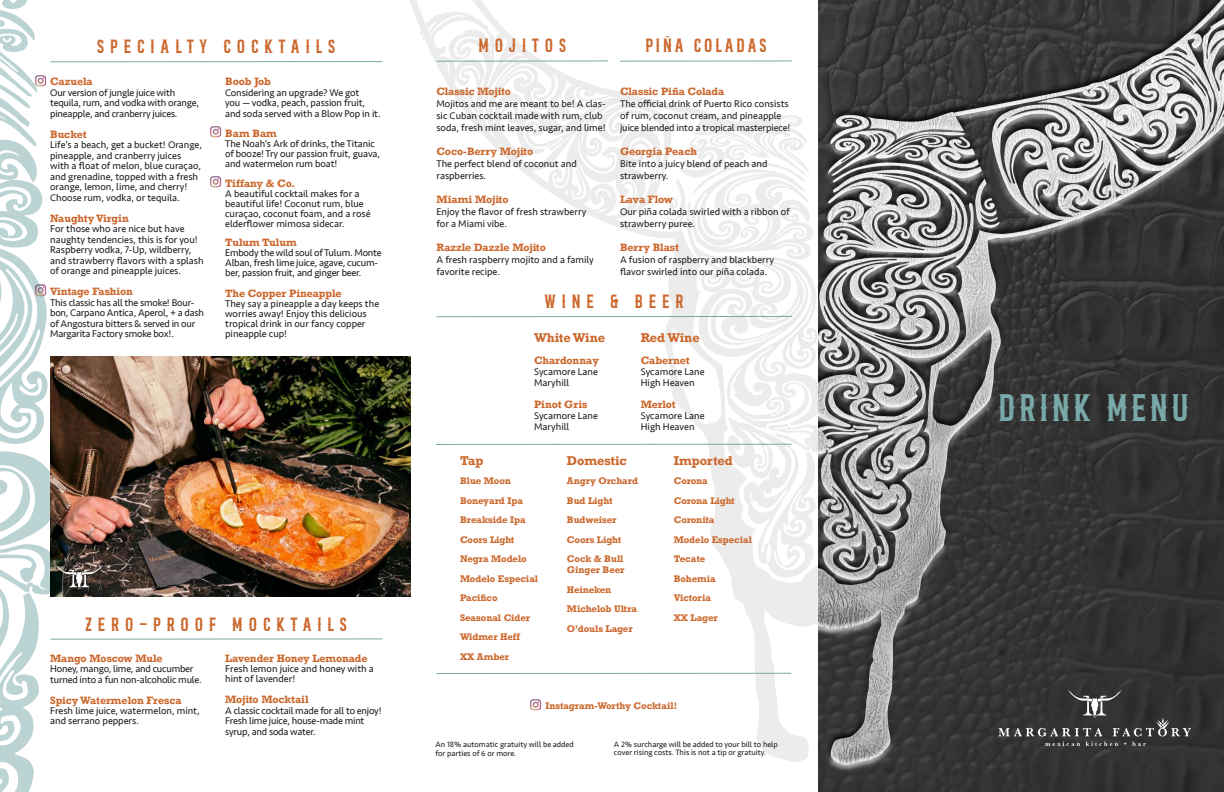
<style>
.page{position:relative;width:1224px;height:792px;background:#fff}
.page>*{position:absolute;margin:0;border:0;box-sizing:border-box;transform-origin:0 0}
.t1{font:40px "Bronco";letter-spacing:.1em;color:#78a8a8}
.t2{font:20px "Bronco";letter-spacing:.3em;color:#cc682d}
.t3{font:20px "Bronco";letter-spacing:.15em;color:#cc682d}
.t4{font:700 12px "Rockwell";letter-spacing:-.01em;color:#cc682d}
.t5{font:10px/10.5px "Seravek";color:#231f20}
.t6{font:10px/10.5px "Seravek";letter-spacing:-.02em;color:#231f20}
.t7{font:700 10px "Rockwell";letter-spacing:-.01em;color:#cc682d}
.t8{font:700 9px/19.5px "Rockwell";letter-spacing:-.01em;color:#cc682d}
.t9{font:8px/9.6px "Seravek";color:#231f20}
</style>
<div class="page">
<svg style="left:420px;top:11px;width:399px;height:751px"></svg>
<svg style="left:0;top:0;width:62px;height:792px"></svg>
<hr style="left:51px;top:61px;width:331px;height:1px;background:#78a8a8">
<hr style="left:436px;top:60px;width:172px;height:2px;background:#78a8a8">
<hr style="left:436px;top:316px;width:356px;height:1px;background:#78a8a8">
<hr style="left:436px;top:444px;width:356px;height:1px;background:#78a8a8">
<img style="left:50px;top:357px;width:360px;height:239px">
<hr style="left:436px;top:673px;width:355px;height:1px;background:#78a8a8">
<hr style="left:620px;top:60px;width:172px;height:2px;background:#78a8a8">
<svg style="left:55px;top:564px;width:49px;height:25px"></svg>
<hr style="left:51px;top:638px;width:331px;height:2px;background:#78a8a8">
<img style="left:819px;top:0;width:405px;height:792px">
<svg style="left:999px;top:690px;width:192px;height:56px;background:#414141"></svg>
<img style="left:33px;top:73px;width:14px;height:14px">
<img style="left:33px;top:283px;width:14px;height:14px">
<img style="left:210px;top:126px;width:12px;height:12px">
<img style="left:210px;top:176px;width:12px;height:12px">
<img style="left:528px;top:697px;width:15px;height:14px">
<h2 class="t2" style="left:97px;top:37px;width:239px">SPECIALTY COCKTAILS</h2>
<p class="t7" style="left:50px;top:75px;width:44px">Cazuela</p>
<p class="t6" style="left:50px;top:87px;width:150px">Our version of jungle juice with tequila, rum, and vodka with orange, pineapple, and cranberry juices.</p>
<p class="t7" style="left:50px;top:127px;width:38px">Bucket</p>
<p class="t5" style="left:50px;top:139px;width:153px">Life’s a beach, get a bucket! Orange, pineapple, and cranberry juices with a float of melon, blue curaçao, and grenadine, topped with a fresh orange, lemon, lime, and cherry!<br>Choose rum, vodka, or tequila.</p>
<p class="t7" style="left:50px;top:211px;width:80px">Naughty Virgin</p>
<p class="t5" style="left:50px;top:223px;width:155px">For those who are nice but have naughty tendencies, this is for you!<br>Raspberry vodka, 7-Up, wildberry, and strawberry flavors with a splash of orange and pineapple juices.</p>
<p class="t7" style="left:50px;top:285px;width:84px">Vintage Fashion</p>
<p class="t6" style="left:50px;top:297px;width:156px">This classic has all the smoke! Bour&shy;bon, Carpano Antica, Aperol, + a dash of Angostura bitters &amp; served in our Margarita Factory smoke box!.</p>
<p class="t7" style="left:225px;top:75px;width:47px">Boob Job</p>
<p class="t5" style="left:225px;top:87px;width:157px">Considering an upgrade? We got<br>you — vodka, peach, passion fruit, and soda served with a Blow Pop in it.</p>
<p class="t7" style="left:225px;top:127px;width:53px">Bam Bam</p>
<p class="t5" style="left:225px;top:139px;width:156px;line-height:10px">The Noah’s Ark of drinks, the Titanic of booze! Try our passion fruit, guava, and watermelon rum boat!</p>
<p class="t7" style="left:225px;top:177px;width:72px">Tiffany &amp; Co.</p>
<p class="t5" style="left:225px;top:189px;width:147px;line-height:10px">A beautiful cocktail makes for a beautiful life! Coconut rum, blue curaçao, coconut foam, and a rosé elderflower mimosa sidecar.</p>
<p class="t7" style="left:225px;top:236px;width:73px">Tulum Tulum</p>
<p class="t6" style="left:225px;top:248px;width:158px;line-height:10px">Embody the wild soul of Tulum. Monte<br>Alban, fresh lime juice, agave, cucum&shy;ber, passion fruit, and ginger beer.</p>
<p class="t7" style="left:225px;top:286px;width:118px">The Copper Pineapple</p>
<p class="t5" style="left:225px;top:298px;width:156px;line-height:10.2px">They say a pineapple a day keeps the worries away! Enjoy this delicious tropical drink in our fancy copper pineapple cup!</p>
<h2 class="t2" style="left:85px;top:614px;width:263px">ZERO-PROOF MOCKTAILS</h2>
<p class="t7" style="left:50px;top:652px;width:114px">Mango Moscow Mule</p>
<p class="t6" style="left:50px;top:664px;width:153px">Honey, mango, lime, and cucumber turned into a fun non-alcoholic mule.</p>
<p class="t7" style="left:50px;top:694px;width:133px">Spicy Watermelon Fresca</p>
<p class="t5" style="left:50px;top:705px;width:151px">Fresh lime juice, watermelon, mint, and serrano peppers.</p>
<p class="t7" style="left:225px;top:652px;width:144px">Lavender Honey Lemonade</p>
<p class="t5" style="left:225px;top:664px;width:150px;line-height:10px">Fresh lemon juice and honey with a hint of lavender!</p>
<p class="t7" style="left:225px;top:693px;width:85px">Mojito Mocktail</p>
<p class="t6" style="left:225px;top:705px;width:158px">A classic cocktail made for all to enjoy!<br>Fresh lime juice, house-made mint syrup, and soda water.</p>
<h2 class="t2" style="left:478px;top:36px;width:89px">MOJITOS</h2>
<p class="t7" style="left:436px;top:84px;width:76px">Classic Mojito</p>
<p class="t5" style="left:436px;top:97px;width:171px;line-height:12px">Mojitos and me are meant to be! A clas&shy;sic Cuban cocktail made with rum, club soda, fresh mint leaves, sugar, and lime!</p>
<p class="t7" style="left:436px;top:144px;width:98px">Coco-Berry Mojito</p>
<p class="t5" style="left:436px;top:157px;width:142px;line-height:12px">The perfect blend of coconut and raspberries.</p>
<p class="t7" style="left:436px;top:192px;width:74px">Miami Mojito</p>
<p class="t5" style="left:436px;top:205px;width:151px;line-height:12px">Enjoy the flavor of fresh strawberry for a Miami vibe.</p>
<p class="t7" style="left:436px;top:240px;width:111px">Razzle Dazzle Mojito</p>
<p class="t5" style="left:436px;top:253px;width:159px;line-height:12px">A fresh raspberry mojito and a family favorite recipe.</p>
<h2 class="t3" style="left:645px;top:36px;width:122px">PIÑA COLADAS</h2>
<p class="t7" style="left:620px;top:84px;width:106px">Classic Piña Colada</p>
<p class="t5" style="left:620px;top:97px;width:172px;line-height:12px">The official drink of Puerto Rico consists of rum, coconut cream, and pineapple juice blended into a tropical masterpiece!</p>
<p class="t7" style="left:620px;top:144px;width:78px">Georgia Peach</p>
<p class="t5" style="left:620px;top:157px;width:149px;line-height:12px">Bite into a juicy blend of peach and strawberry.</p>
<p class="t7" style="left:620px;top:192px;width:55px">Lava Flow</p>
<p class="t5" style="left:620px;top:205px;width:171px;line-height:12px">Our piña colada swirled with a ribbon of strawberry puree.</p>
<p class="t7" style="left:620px;top:240px;width:60px">Berry Blast</p>
<p class="t5" style="left:620px;top:253px;width:155px;line-height:12px">A fusion of raspberry and blackberry flavor swirled into our piña colada.</p>
<h2 class="t2" style="left:544px;top:291px;width:141px">WINE &amp; BEER</h2>
<p class="t4" style="left:534px;top:330px;width:72px">White Wine</p>
<p class="t7" style="left:534px;top:354px;width:66px">Chardonnay</p>
<p class="t5" style="left:534px;top:366px;width:65px;line-height:11px">Sycamore Lane<br>Maryhill</p>
<p class="t7" style="left:534px;top:398px;width:55px">Pinot Gris</p>
<p class="t5" style="left:534px;top:410px;width:65px;line-height:11px">Sycamore Lane<br>Maryhill</p>
<p class="t4" style="left:641px;top:330px;width:60px">Red Wine</p>
<p class="t7" style="left:641px;top:354px;width:51px">Cabernet</p>
<p class="t5" style="left:641px;top:366px;width:65px;line-height:11px">Sycamore Lane<br>High Heaven</p>
<p class="t7" style="left:641px;top:398px;width:36px">Merlot</p>
<p class="t5" style="left:641px;top:410px;width:65px;line-height:11px">Sycamore Lane<br>High Heaven</p>
<p class="t4" style="left:460px;top:453px;width:25px">Tap</p>
<p class="t8" style="left:460px;top:471px;width:80px">Blue Moon<br>Boneyard Ipa<br>Breakside Ipa<br>Coors Light<br>Negra Modelo<br>Modelo Especial<br>Pacifico<br>Seasonal Cider<br>Widmer Heff<br>XX Amber</p>
<p class="t4" style="left:567px;top:453px;width:61px">Domestic</p>
<p class="t8" style="left:567px;top:471px;width:73px">Angry Orchard<br>Bud Light<br>Budweiser<br>Coors Light<br>Cock &amp; Bull</p>
<p class="t8" style="left:567px;top:560px;width:72px">Ginger Beer<br>Heineken<br>Michelob Ultra<br>O’douls Lager</p>
<p class="t4" style="left:674px;top:453px;width:61px">Imported</p>
<p class="t8" style="left:674px;top:471px;width:80px">Corona<br>Corona Light<br>Coronita<br>Modelo Especial<br>Tecate<br>Bohemia<br>Victoria<br>XX Lager</p>
<p class="t8" style="left:545px;top:696px;width:133px">Instagram-Worthy Cocktail!</p>
<p class="t9" style="left:435px;top:739px;width:140px">An 18% automatic gratuity will be added for parties of 6 or more.</p>
<p class="t9" style="left:614px;top:740px;width:165px;line-height:8.4px">A 2% surcharge will be added to your bill to help cover rising costs. This is not a tip or gratuity.</p>
<h1 class="t1" style="left:999px;top:388px;width:192px">DRINK MENU</h1>
</div>
